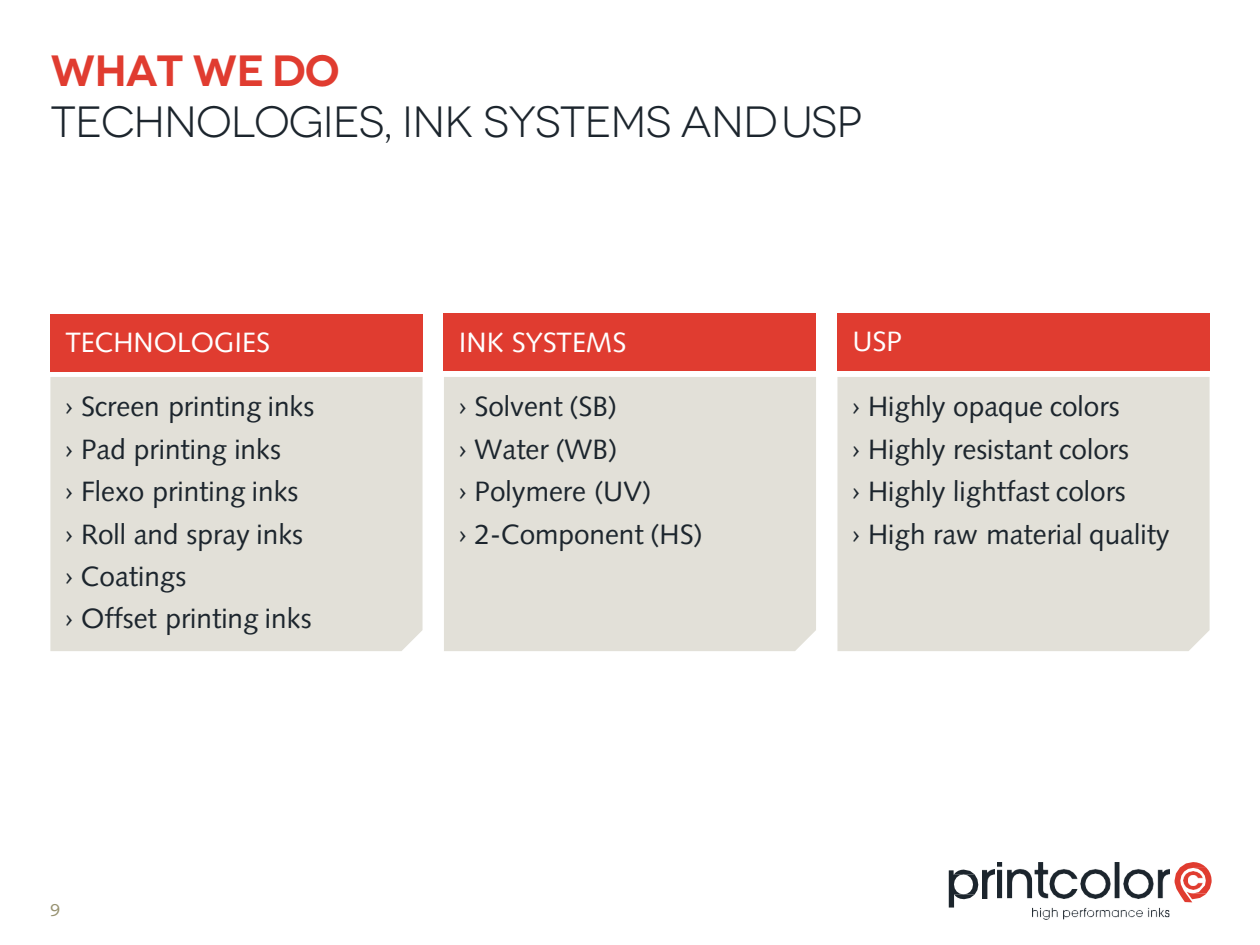
<style>
.page{position:relative;width:1260px;height:945px;background:#fff}
.page>*{position:absolute;margin:0;border:0;box-sizing:border-box;transform-origin:0 0}
.t1{font:43.75px "Novecentowide";letter-spacing:-.025em;color:#1c252d}
.t2{font:600 43.75px "Novecentowide";letter-spacing:-.015em;color:#e03c30}
.t3{font:28px/42.4px "Syntax LTCE";color:#1c252d}
.t4{font:28px "Syntax LTCE";color:#fff}
.t5{font:17.5px "Syntax LTCE";color:#979271}
</style>
<div class="page">
<svg style="left:949px;top:870px;width:29px;height:38px"></svg>
<img style="left:982px;top:870px;width:12px;height:29px">
<img style="left:998px;top:863px;width:171px;height:57px">
<svg style="left:1175px;top:862px;width:37px;height:40px"></svg>
<img style="left:1184px;top:871px;width:18px;height:19px">
<div style="left:50px;top:314px;width:373px;height:57px;background:#e03c30"></div>
<div style="left:444px;top:314px;width:372px;height:57px;background:#e03c30"></div>
<div style="left:837px;top:313px;width:373px;height:58px;background:#e03c30"></div>
<div style="left:50px;top:377px;width:373px;height:274px;background:#e2e0d8"></div>
<div style="left:444px;top:377px;width:372px;height:274px;background:#e2e0d8"></div>
<div style="left:837px;top:377px;width:373px;height:274px;background:#e2e0d8"></div>
<h2 class="t2" style="left:50px;top:46px;width:291px">WHAT WE DO</h2>
<h2 class="t1" style="left:50px;top:96px;width:813px">TECHNOLOGIES, INK SYSTEMS ANDUSP</h2>
<p class="t4" style="left:65px;top:326px;width:206px">TECHNOLOGIES</p>
<p class="t4" style="left:459px;top:325px;width:169px">INK SYSTEMS</p>
<p class="t4" style="left:852px;top:325px;width:51px">USP</p>
<p class="t3" style="left:65px;top:386px;width:250px">› Screen printing inks</p>
<p class="t3" style="left:65px;top:428px;width:217px">› Pad printing inks</p>
<p class="t3" style="left:65px;top:470px;width:235px">› Flexo printing inks</p>
<p class="t3" style="left:65px;top:513px;width:239px">› Roll and spray inks</p>
<p class="t3" style="left:65px;top:555px;width:123px">› Coatings</p>
<p class="t3" style="left:65px;top:597px;width:248px">› Offset printing inks</p>
<p class="t5" style="left:51px;top:900px;width:11px">9</p>
<p class="t3" style="left:459px;top:386px;width:246px">› Solvent (SB)<br>› Water (WB)<br>› Polymere (UV)<br>› 2-Component (HS)</p>
<p class="t3" style="left:852px;top:386px;width:269px">› Highly opaque colors</p>
<p class="t3" style="left:852px;top:428px;width:278px">› Highly resistant colors</p>
<p class="t3" style="left:852px;top:470px;width:275px">› Highly lightfast colors</p>
<p class="t3" style="left:852px;top:513px;width:319px">› High raw material quality</p>
</div>
